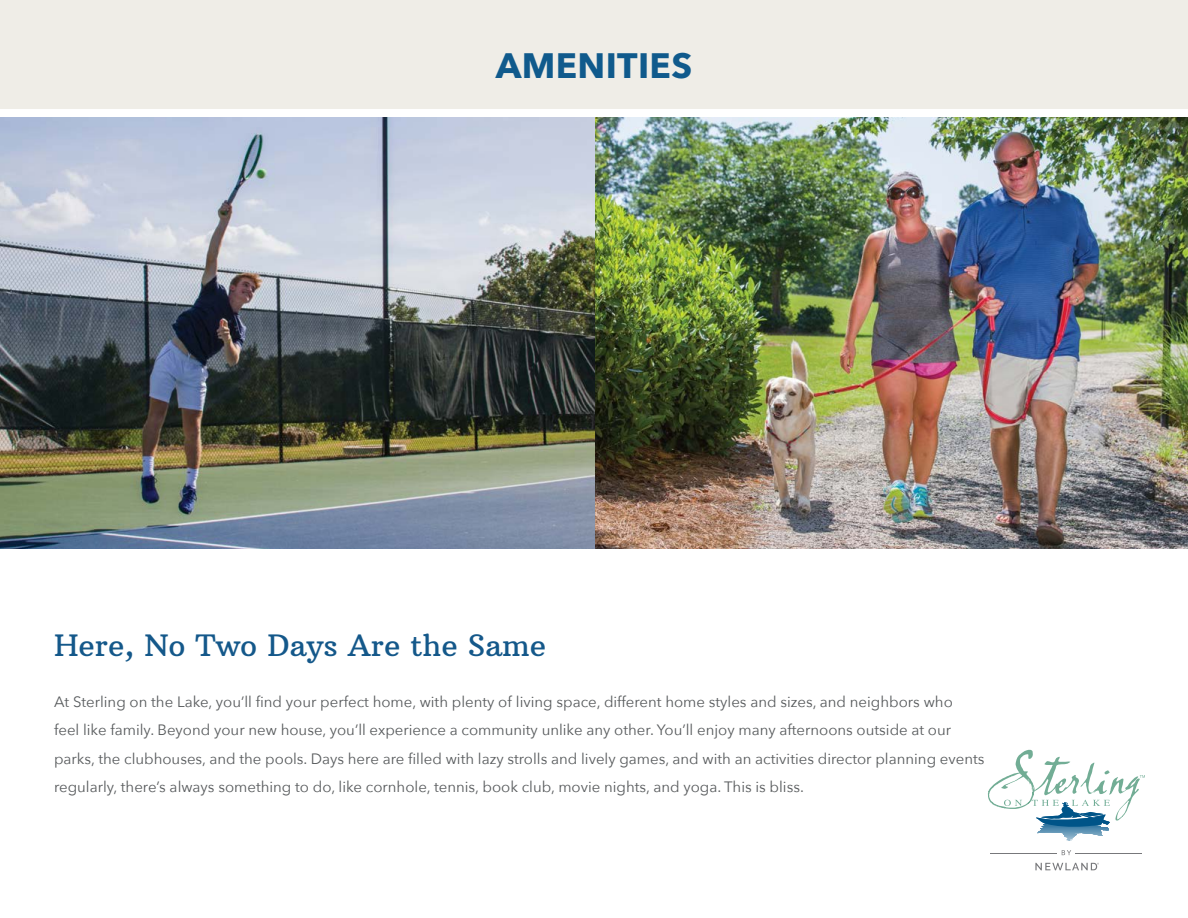
<style>
.page{position:relative;width:1188px;height:918px;background:#fff}
.page>*{position:absolute;margin:0;border:0;box-sizing:border-box;transform-origin:0 0}
.t1{font:700 35.25px "Avenir Next";letter-spacing:.01em;color:#105a8c}
.t2{font:30px "Arbutus Slab";color:#14588a}
.t3{font:15px/28.5px "Avenir Next";color:#575a5c}
</style>
<div class="page">
<img style="left:0;top:117px;width:1188px;height:431px">
<div style="left:0;top:0;width:1188px;height:108px;background:#efede7"></div>
<hr style="left:1036px;top:838px;width:53px;height:3px;background:#9abcd0">
<hr style="left:1036px;top:838px;width:53px;height:1px;background:#94b8cd">
<hr style="left:1036px;top:837px;width:53px;height:1px;background:#8db3ca">
<hr style="left:1036px;top:836px;width:53px;height:1px;background:#83acc5">
<hr style="left:1036px;top:835px;width:53px;height:1px;background:#7ca8c2">
<hr style="left:1036px;top:834px;width:53px;height:1px;background:#74a2be">
<hr style="left:1036px;top:833px;width:53px;height:1px;background:#6d9ebb">
<hr style="left:1036px;top:832px;width:53px;height:1px;background:#6598b7">
<hr style="left:1036px;top:831px;width:53px;height:1px;background:#5d92b4">
<hr style="left:1036px;top:830px;width:53px;height:1px;background:#578fb1">
<hr style="left:1036px;top:829px;width:53px;height:1px;background:#5089ae">
<hr style="left:1036px;top:828px;width:53px;height:1px;background:#4985ab">
<hr style="left:990px;top:853px;width:67px;height:1px;background:#77787b">
<hr style="left:1075px;top:853px;width:67px;height:1px;background:#77787b">
<svg style="left:1062px;top:850px;width:9px;height:5px"></svg>
<svg style="left:1035px;top:863px;width:64px;height:7px"></svg>
<svg style="left:988px;top:750px;width:157px;height:78px"></svg>
<h1 class="t1" style="left:496px;top:35px;width:198px">AMENITIES</h1>
<h2 class="t2" style="left:54px;top:627px;width:494px">Here, No Two Days Are the Same</h2>
<p class="t3" style="left:54px;top:687px;width:932px">At Sterling on the Lake, you’ll find your perfect home, with plenty of living space, different home styles and sizes, and neighbors who<br>feel like family. Beyond your new house, you’ll experience a community unlike any other. You’ll enjoy many afternoons outside at our parks, the clubhouses, and the pools. Days here are filled with lazy strolls and lively games, and with an activities director planning events regularly, there’s always something to do, like cornhole, tennis, book club, movie nights, and yoga. This is bliss.</p>
</div>
